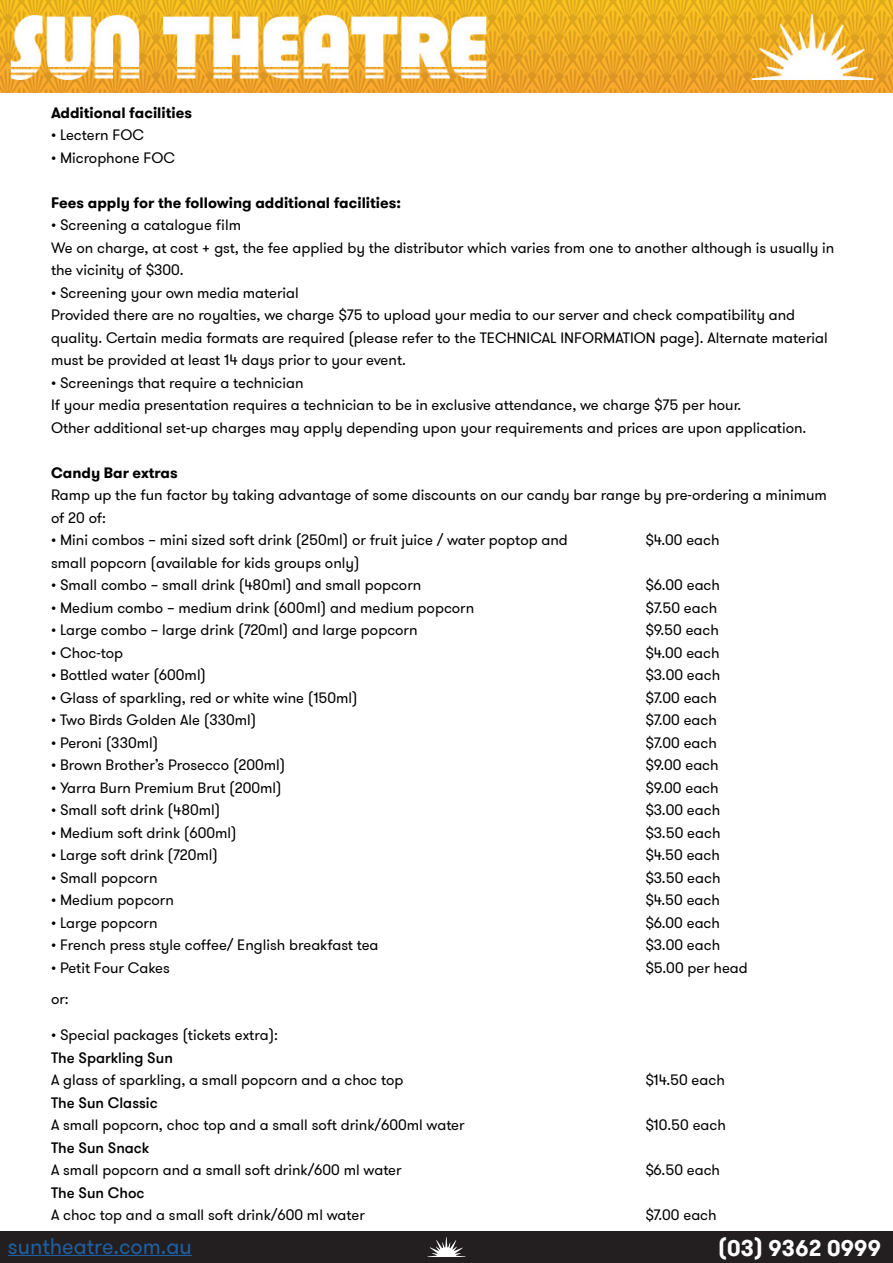
<style>
.page{position:relative;width:893px;height:1263px;background:#fff}
.page>*{position:absolute;margin:0;border:0;box-sizing:border-box;transform-origin:0 0}
.t1{font:22.5px "GT Walsheim Pro";color:#215e9e}
.t2{font:700 22.5px "GT Walsheim Pro";letter-spacing:.015em;color:#fff}
.t3{font:15px/22.5px "GT Walsheim Pro";color:#000}
.t4{font:700 15px "GT Walsheim Pro";color:#000}
.t5{font:500 15px "GT Walsheim Pro";color:#000}
</style>
<div class="page">
<div style="left:0;top:1231px;width:893px;height:32px;background:#231f20"></div>
<hr style="left:8px;top:1255px;width:184px;height:1px;background:#215e9e">
<svg style="left:427px;top:1237px;width:38px;height:20px"></svg>
<img style="left:0;top:0;width:893px;height:93px">
<p class="t4" style="left:51px;top:103px;width:143px">Additional facilities</p>
<p class="t3" style="left:51px;top:124px;width:95px">• Lectern FOC</p>
<p class="t3" style="left:51px;top:146px;width:126px">• Microphone FOC</p>
<p class="t4" style="left:51px;top:193px;width:351px">Fees apply for the following additional facilities:</p>
<p class="t3" style="left:51px;top:214px;width:785px">• Screening a catalogue film<br>We on charge, at cost + gst, the fee applied by the distributor which varies from one to another although is usually in the vicinity of $300.</p>
<p class="t3" style="left:51px;top:281px;width:778px">• Screening your own media material<br>Provided there are no royalties, we charge $75 to upload your media to our server and check compatibility and quality. Certain media formats are required (please refer to the TECHNICAL INFORMATION page). Alternate material must be provided at least 14 days prior to your event.</p>
<p class="t3" style="left:51px;top:371px;width:757px">• Screenings that require a technician<br>If your media presentation requires a technician to be in exclusive attendance, we charge $75 per hour.<br>Other additional set-up charges may apply depending upon your requirements and prices are upon application.</p>
<p class="t4" style="left:51px;top:463px;width:128px">Candy Bar extras</p>
<p class="t3" style="left:51px;top:484px;width:777px">Ramp up the fun factor by taking advantage of some discounts on our candy bar range by pre-ordering a minimum of 20 of:</p>
<p class="t3" style="left:51px;top:529px;width:518px">• Mini combos – mini sized soft drink (250ml) or fruit juice / water poptop and small popcorn (available for kids groups only)</p>
<p class="t3" style="left:51px;top:574px;width:372px">• Small combo – small drink (480ml) and small popcorn</p>
<p class="t3" style="left:51px;top:596px;width:425px">• Medium combo – medium drink (600ml) and medium popcorn</p>
<p class="t3" style="left:51px;top:619px;width:368px">• Large combo – large drink (720ml) and large popcorn</p>
<p class="t3" style="left:51px;top:641px;width:74px">• Choc-top</p>
<p class="t3" style="left:51px;top:664px;width:157px">• Bottled water (600ml)</p>
<p class="t3" style="left:51px;top:686px;width:308px">• Glass of sparkling, red or white wine (150ml)</p>
<p class="t3" style="left:51px;top:709px;width:207px">• Two Birds Golden Ale (330ml)</p>
<p class="t3" style="left:51px;top:731px;width:109px">• Peroni (330ml)</p>
<p class="t3" style="left:51px;top:754px;width:236px">• Brown Brother’s Prosecco (200ml)</p>
<p class="t3" style="left:51px;top:776px;width:232px">• Yarra Burn Premium Brut (200ml)</p>
<p class="t3" style="left:51px;top:799px;width:171px">• Small soft drink (480ml)</p>
<p class="t3" style="left:51px;top:821px;width:187px">• Medium soft drink (600ml)</p>
<p class="t3" style="left:51px;top:844px;width:168px">• Large soft drink (720ml)</p>
<p class="t3" style="left:51px;top:866px;width:108px">• Small popcorn</p>
<p class="t3" style="left:51px;top:889px;width:124px">• Medium popcorn</p>
<p class="t3" style="left:51px;top:911px;width:108px">• Large popcorn</p>
<p class="t3" style="left:51px;top:934px;width:329px">• French press style coffee/ English breakfast tea</p>
<p class="t3" style="left:51px;top:952px;width:120px;line-height:31.5px">• Petit Four Cakes or:</p>
<p class="t3" style="left:51px;top:1024px;width:228px">• Special packages (tickets extra):</p>
<p class="t5" style="left:51px;top:1048px;width:123px">The Sparkling Sun</p>
<p class="t3" style="left:51px;top:1069px;width:354px">A glass of sparkling, a small popcorn and a choc top</p>
<p class="t3" style="left:645px;top:1069px;width:81px">$14.50 each</p>
<p class="t5" style="left:51px;top:1093px;width:108px">The Sun Classic</p>
<p class="t3" style="left:51px;top:1114px;width:415px">A small popcorn, choc top and a small soft drink/600ml water</p>
<p class="t3" style="left:645px;top:1114px;width:82px">$10.50 each</p>
<p class="t5" style="left:51px;top:1138px;width:100px">The Sun Snack</p>
<p class="t3" style="left:51px;top:1159px;width:352px">A small popcorn and a small soft drink/600 ml water</p>
<p class="t3" style="left:645px;top:1159px;width:77px">$6.50 each</p>
<p class="t5" style="left:51px;top:1183px;width:95px">The Sun Choc</p>
<p class="t3" style="left:51px;top:1204px;width:315px">A choc top and a small soft drink/600 ml water</p>
<p class="t3" style="left:645px;top:1204px;width:73px">$7.00 each</p>
<h1 class="t1" style="left:8px;top:1232px;width:186px">suntheatre.com.au</h1>
<h1 class="t2" style="left:718px;top:1233px;width:164px">(03) 9362 0999</h1>
<p class="t3" style="left:645px;top:529px;width:76px">$4.00 each</p>
<p class="t3" style="left:645px;top:574px;width:104px">$6.00 each $7.50 each $9.50 each $4.00 each $3.00 each $7.00 each $7.00 each $7.00 each $9.00 each $9.00 each $3.00 each $3.50 each $4.50 each $3.50 each $4.50 each $6.00 each $3.00 each $5.00 per head</p>
</div>
